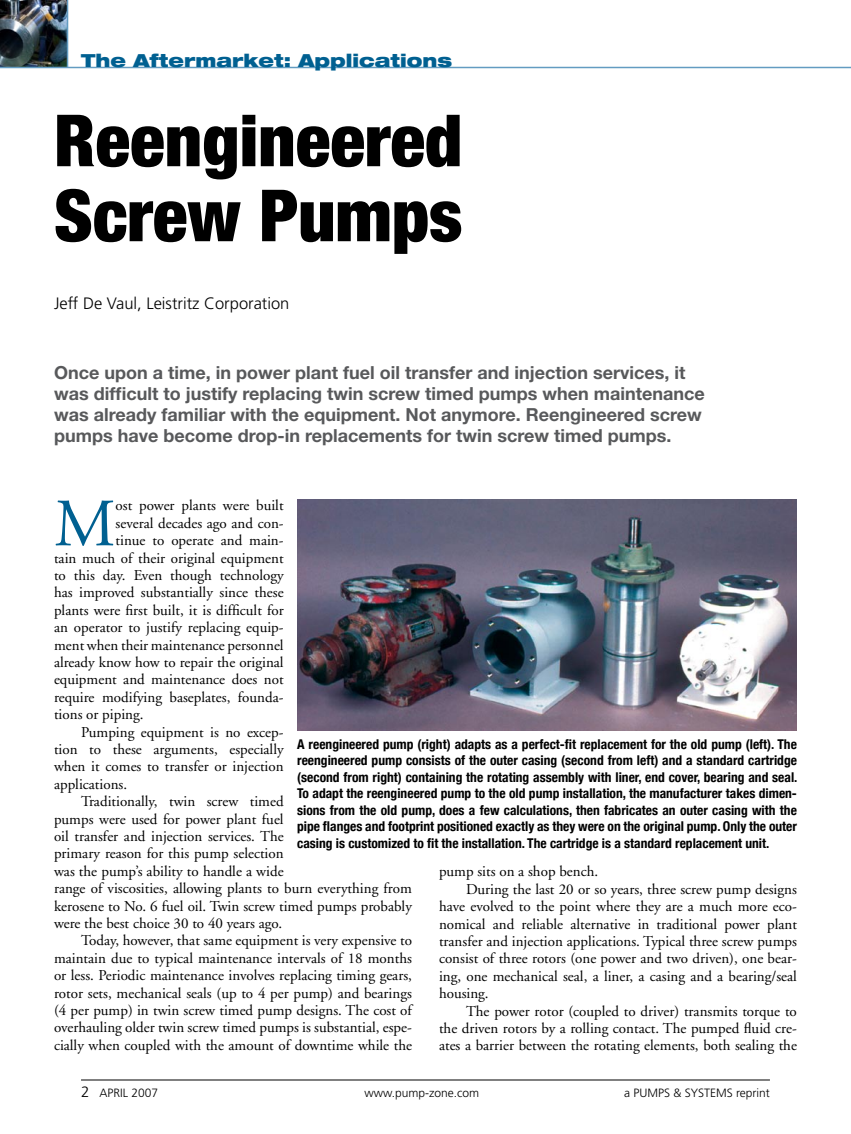
<style>
.page{position:relative;width:851px;height:1134px;background:#fff}
.page>*{position:absolute;margin:0;border:0;box-sizing:border-box;transform-origin:0 0}
.t1{font:900 condensed 72px/75px "Helvetica Neue";color:#000}
.t2{font:67.5px "Adobe Garamond";color:#006091}
.t3{font:700 18px/21px "Helvetica Neue";color:#58595b}
.t4{font:900 expanded 18px "Helvetica Neue";color:#006091}
.t5{font:300 16.5px "Frutiger";color:#000}
.t6{font:15px "Adobe Garamond";color:#000}
.t7{font:700 condensed 13.5px/16.5px "Helvetica Neue";color:#000;text-align:justify}
.t8{font:300 12px "Frutiger";color:#000}
</style>
<div class="page">
<hr style="left:81px;top:1080px;width:688px;height:1px;background:#000">
<img style="left:0;top:0;width:67px;height:67px">
<img style="left:297px;top:500px;width:499px;height:230px">
<hr style="left:0;top:67px;width:850px;height:1px;background:#639cc1">
<hr style="left:67px;top:0;width:1px;height:68px;background:#639cc1">
<p class="t4" style="left:81px;top:48px;width:372px">The Aftermarket: Applications</p>
<h1 class="t1" style="left:54px;top:102px;width:410px">Reengineered<br>Screw Pumps</h1>
<p class="t5" style="left:54px;top:294px;width:237px">Jeff De Vaul, Leistritz Corporation</p>
<p class="t3" style="left:54px;top:361px;width:652px">Once upon a time, in power plant fuel oil transfer and injection services, it was difficult to justify replacing twin screw timed pumps when maintenance was already familiar with the equipment. Not anymore. Reengineered screw pumps have become drop-in replacements for twin screw timed pumps.</p>
<h2 class="t2" style="left:54px;top:488px;width:63px">M</h2>
<p class="t6" style="left:116px;top:498px;width:169px">ost power plants were built</p>
<p class="t6" style="left:116px;top:515px;width:169px">several decades ago and con-</p>
<p class="t6" style="left:116px;top:533px;width:169px">tinue to operate and main-</p>
<p class="t6" style="left:54px;top:550px;width:231px">tain much of their original equipment</p>
<p class="t6" style="left:54px;top:567px;width:231px">to this day. Even though technology</p>
<p class="t6" style="left:54px;top:585px;width:231px">has improved substantially since these</p>
<p class="t6" style="left:54px;top:602px;width:231px">plants were first built, it is difficult for</p>
<p class="t6" style="left:54px;top:620px;width:231px">an operator to justify replacing equip-</p>
<p class="t6" style="left:54px;top:637px;width:231px">ment when their maintenance personnel</p>
<p class="t6" style="left:54px;top:654px;width:231px">already know how to repair the original</p>
<p class="t6" style="left:54px;top:672px;width:231px">equipment and maintenance does not</p>
<p class="t6" style="left:54px;top:689px;width:231px">require modifying baseplates, founda-</p>
<p class="t6" style="left:54px;top:707px;width:91px">tions or piping.</p>
<p class="t6" style="left:81px;top:724px;width:204px">Pumping equipment is no excep-</p>
<p class="t6" style="left:54px;top:741px;width:231px">tion to these arguments, especially</p>
<p class="t6" style="left:54px;top:759px;width:231px">when it comes to transfer or injection</p>
<p class="t6" style="left:54px;top:776px;width:75px">applications.</p>
<p class="t6" style="left:81px;top:793px;width:204px">Traditionally, twin screw timed</p>
<p class="t6" style="left:54px;top:811px;width:231px">pumps were used for power plant fuel</p>
<p class="t6" style="left:54px;top:828px;width:231px">oil transfer and injection services. The</p>
<p class="t6" style="left:54px;top:846px;width:231px">primary reason for this pump selection</p>
<p class="t6" style="left:54px;top:863px;width:231px">was the pump’s ability to handle a wide</p>
<p class="t6" style="left:54px;top:880px;width:359px">range of viscosities, allowing plants to burn everything from</p>
<p class="t6" style="left:54px;top:898px;width:359px">kerosene to No. 6 fuel oil. Twin screw timed pumps probably</p>
<p class="t6" style="left:54px;top:915px;width:230px">were the best choice 30 to 40 years ago.</p>
<p class="t6" style="left:81px;top:933px;width:332px">Today, however, that same equipment is very expensive to</p>
<p class="t6" style="left:54px;top:950px;width:359px">maintain due to typical maintenance intervals of 18 months</p>
<p class="t6" style="left:54px;top:968px;width:359px">or less. Periodic maintenance involves replacing timing gears,</p>
<p class="t6" style="left:54px;top:985px;width:359px">rotor sets, mechanical seals (up to 4 per pump) and bearings</p>
<p class="t6" style="left:54px;top:1002px;width:359px">(4 per pump) in twin screw timed pump designs. The cost of</p>
<p class="t6" style="left:54px;top:1020px;width:359px">overhauling older twin screw timed pumps is substantial, espe-</p>
<p class="t6" style="left:54px;top:1037px;width:359px">cially when coupled with the amount of downtime while the</p>
<p class="t7" style="left:297px;top:735px;width:502px">A reengineered pump (right) adapts as a perfect-fit replacement for the old pump (left). The reengineered pump consists of the outer casing (second from left) and a standard cartridge (second from right) containing the rotating assembly with liner, end cover, bearing and seal.<br>To adapt the reengineered pump to the old pump installation, the manufacturer takes dimen&shy;sions from the old pump, does a few calculations, then fabricates an outer casing with the pipe flanges and footprint positioned exactly as they were on the original pump. Only the outer casing is customized to fit the installation. The cartridge is a standard replacement unit.</p>
<p class="t6" style="left:439px;top:864px;width:161px">pump sits on a shop bench.</p>
<p class="t6" style="left:466px;top:881px;width:332px">During the last 20 or so years, three screw pump designs</p>
<p class="t6" style="left:439px;top:898px;width:359px">have evolved to the point where they are a much more eco-</p>
<p class="t6" style="left:439px;top:916px;width:359px">nomical and reliable alternative in traditional power plant</p>
<p class="t6" style="left:439px;top:933px;width:359px">transfer and injection applications. Typical three screw pumps</p>
<p class="t6" style="left:439px;top:951px;width:359px">consist of three rotors (one power and two driven), one bear-</p>
<p class="t6" style="left:439px;top:968px;width:359px">ing, one mechanical seal, a liner, a casing and a bearing/seal</p>
<p class="t6" style="left:439px;top:986px;width:51px">housing.</p>
<p class="t6" style="left:466px;top:1003px;width:332px">The power rotor (coupled to driver) transmits torque to</p>
<p class="t6" style="left:439px;top:1020px;width:359px">the driven rotors by a rolling contact. The pumped fluid cre-</p>
<p class="t6" style="left:439px;top:1038px;width:359px">ates a barrier between the rotating elements, both sealing the</p>
<p class="t8" style="left:99px;top:1086px;width:60px">April 2007</p>
<p class="t8" style="left:364px;top:1086px;width:116px">www.pump-zone.com</p>
<p class="t8" style="left:624px;top:1086px;width:147px">a Pumps &amp; Systems reprint</p>
</div>
